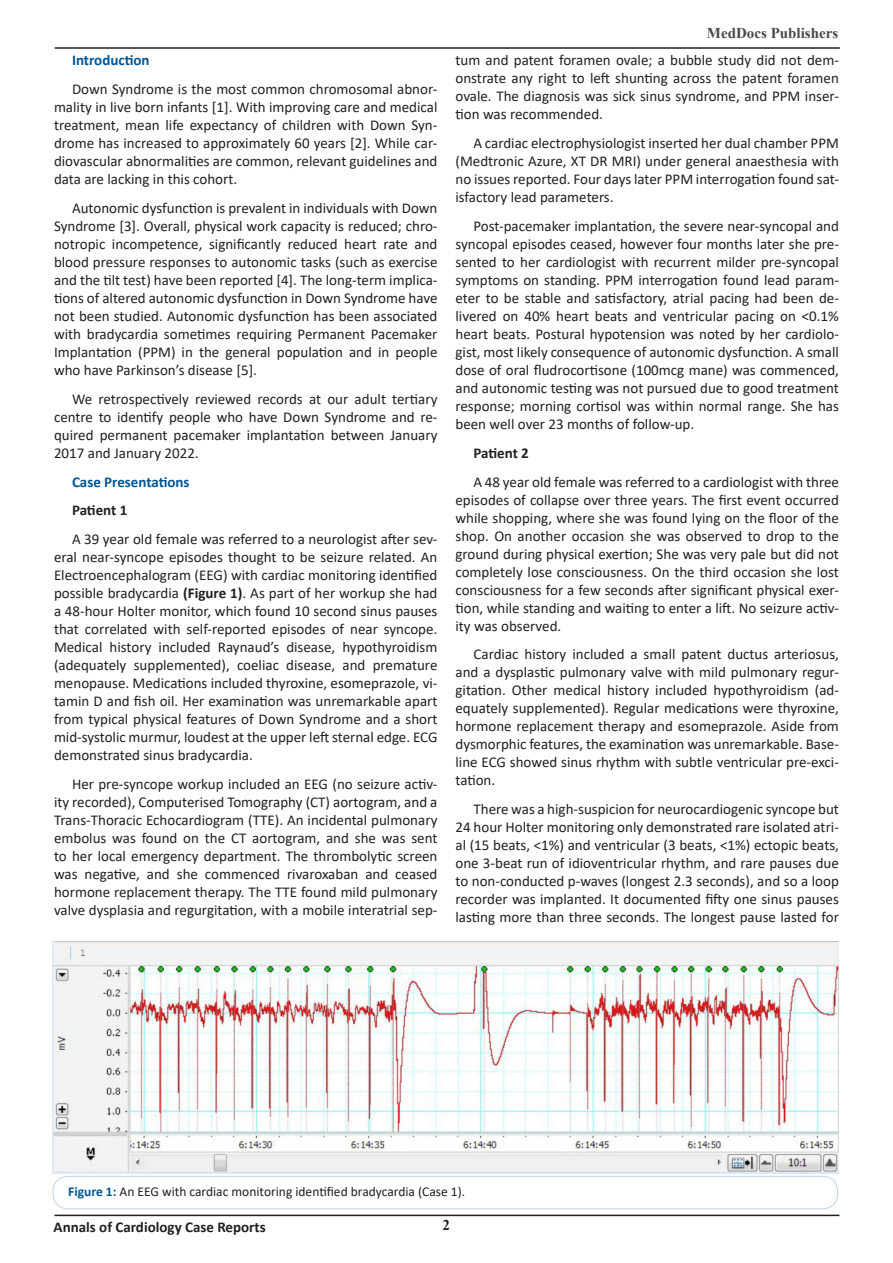
<style>
.page{position:relative;width:893px;height:1263px;background:#fff}
.page>*{position:absolute;margin:0;border:0;box-sizing:border-box;transform-origin:0 0}
.t1{font:15px/18px "Calibri";color:#231f20;text-align:justify}
.t2{font:700 15px "Calibri";color:#231f20}
.t3{font:700 15px "Calibri";color:#005596}
.t4{font:700 15px "Times New Roman";color:#464b47}
.t5{font:700 15px "Times New Roman";color:#231f20}
.t6{font:13.5px "Calibri";color:#231f20}
.s1{font-weight:700}
.s2{font-weight:700;color:#005596}
</style>
<div class="page">
<hr style="left:55px;top:47px;width:785px;height:2px;background:#231f20">
<hr style="left:54px;top:1214px;width:785px;height:2px;background:#231f20">
<div style="left:53px;top:1176px;width:785px;height:33px;border:1px solid #bfd4e5;border-radius:15px"></div>
<img style="left:53px;top:941px;width:786px;height:232px">
<p class="t3" style="left:72px;top:50px;width:79px">Introduction</p>
<p class="t1" style="left:54px;top:80px;width:385px;text-indent:18px">Down Syndrome is the most common chromosomal abnor&shy;mality in live born infants [1]. With improving care and medical treatment, mean life expectancy of children with Down Syn&shy;drome has increased to approximately 60 years [2]. While car&shy;diovascular abnormalities are common, relevant guidelines and data are lacking in this cohort.</p>
<p class="t1" style="left:54px;top:198px;width:385px;text-indent:18px">Autonomic dysfunction is prevalent in individuals with Down Syndrome [3]. Overall, physical work capacity is reduced; chro&shy;notropic incompetence, significantly reduced heart rate and blood pressure responses to autonomic tasks (such as exercise and the tilt test) have been reported [4]. The long-term implica&shy;tions of altered autonomic dysfunction in Down Syndrome have not been studied. Autonomic dysfunction has been associated with bradycardia sometimes requiring Permanent Pacemaker Implantation (PPM) in the general population and in people who have Parkinson’s disease [5].</p>
<p class="t1" style="left:54px;top:389px;width:385px;text-indent:18px">We retrospectively reviewed records at our adult tertiary centre to identify people who have Down Syndrome and re&shy;quired permanent pacemaker implantation between January 2017 and January 2022.</p>
<p class="t3" style="left:72px;top:471px;width:119px">Case Presentations</p>
<p class="t2" style="left:72px;top:500px;width:57px">Patient 1</p>
<p class="t1" style="left:54px;top:530px;width:385px;text-indent:18px">A 39 year old female was referred to a neurologist after sev&shy;eral near-syncope episodes thought to be seizure related. An Electroencephalogram (EEG) with cardiac monitoring identified possible bradycardia <span class="s1">(Figure 1)</span>. As part of her workup she had a 48-hour Holter monitor, which found 10 second sinus pauses that correlated with self-reported episodes of near syncope.<br>Medical history included Raynaud’s disease, hypothyroidism (adequately supplemented), coeliac disease, and premature menopause. Medications included thyroxine, esomeprazole, vi&shy;tamin D and fish oil. Her examination was unremarkable apart from typical physical features of Down Syndrome and a short mid-systolic murmur, loudest at the upper left sternal edge. ECG demonstrated sinus bradycardia.</p>
<p class="t1" style="left:54px;top:774px;width:385px;text-indent:18px">Her pre-syncope workup included an EEG (no seizure activ&shy;ity recorded), Computerised Tomography (CT) aortogram, and a Trans-Thoracic Echocardiogram (TTE). An incidental pulmonary embolus was found on the CT aortogram, and she was sent to her local emergency department. The thrombolytic screen was negative, and she commenced rivaroxaban and ceased hormone replacement therapy. The TTE found mild pulmonary valve dysplasia and regurgitation, with a mobile interatrial sep-</p>
<p class="t4" style="left:707px;top:22px;width:133px">MedDocs Publishers</p>
<p class="t1" style="left:455px;top:51px;width:385px">tum and patent foramen ovale; a bubble study did not dem&shy;onstrate any right to left shunting across the patent foramen ovale. The diagnosis was sick sinus syndrome, and PPM inser&shy;tion was recommended.</p>
<p class="t1" style="left:455px;top:134px;width:385px;text-indent:18px">A cardiac electrophysiologist inserted her dual chamber PPM (Medtronic Azure, XT DR MRI) under general anaesthesia with no issues reported. Four days later PPM interrogation found sat&shy;isfactory lead parameters.</p>
<p class="t1" style="left:455px;top:216px;width:385px;text-indent:18px">Post-pacemaker implantation, the severe near-syncopal and syncopal episodes ceased, however four months later she pre&shy;sented to her cardiologist with recurrent milder pre-syncopal symptoms on standing. PPM interrogation found lead param&shy;eter to be stable and satisfactory, atrial pacing had been de&shy;livered on 40% heart beats and ventricular pacing on &lt;0.1% heart beats. Postural hypotension was noted by her cardiolo&shy;gist, most likely consequence of autonomic dysfunction. A small dose of oral fludrocortisone (100mcg mane) was commenced, and autonomic testing was not pursued due to good treatment response; morning cortisol was within normal range. She has been well over 23 months of follow-up.</p>
<p class="t2" style="left:473px;top:442px;width:57px">Patient 2</p>
<p class="t1" style="left:455px;top:472px;width:385px;text-indent:18px">A 48 year old female was referred to a cardiologist with three episodes of collapse over three years. The first event occurred while shopping, where she was found lying on the floor of the shop. On another occasion she was observed to drop to the ground during physical exertion; She was very pale but did not completely lose consciousness. On the third occasion she lost consciousness for a few seconds after significant physical exer&shy;tion, while standing and waiting to enter a lift. No seizure activ&shy;ity was observed.</p>
<p class="t1" style="left:455px;top:645px;width:385px;text-indent:18px">Cardiac history included a small patent ductus arteriosus, and a dysplastic pulmonary valve with mild pulmonary regur&shy;gitation. Other medical history included hypothyroidism (ad&shy;equately supplemented). Regular medications were thyroxine, hormone replacement therapy and esomeprazole. Aside from dysmorphic features, the examination was unremarkable. Base&shy;line ECG showed sinus rhythm with subtle ventricular pre-exci&shy;tation.</p>
<p class="t1" style="left:455px;top:800px;width:385px;text-indent:18px">There was a high-suspicion for neurocardiogenic syncope but 24 hour Holter monitoring only demonstrated rare isolated atri&shy;al (15 beats, &lt;1%) and ventricular (3 beats, &lt;1%) ectopic beats, one 3-beat run of idioventricular rhythm, and rare pauses due to non-conducted p-waves (longest 2.3 seconds), and so a loop recorder was implanted. It documented fifty one sinus pauses lasting more than three seconds. The longest pause lasted for</p>
<p class="t6" style="left:68px;top:1182px;width:398px"><span class="s2">Figure 1:</span> An EEG with cardiac monitoring identified bradycardia (Case 1).</p>
<p class="t2" style="left:54px;top:1217px;width:214px">Annals of Cardiology Case Reports</p>
<p class="t5" style="left:442px;top:1214px;width:9px">2</p>
</div>
